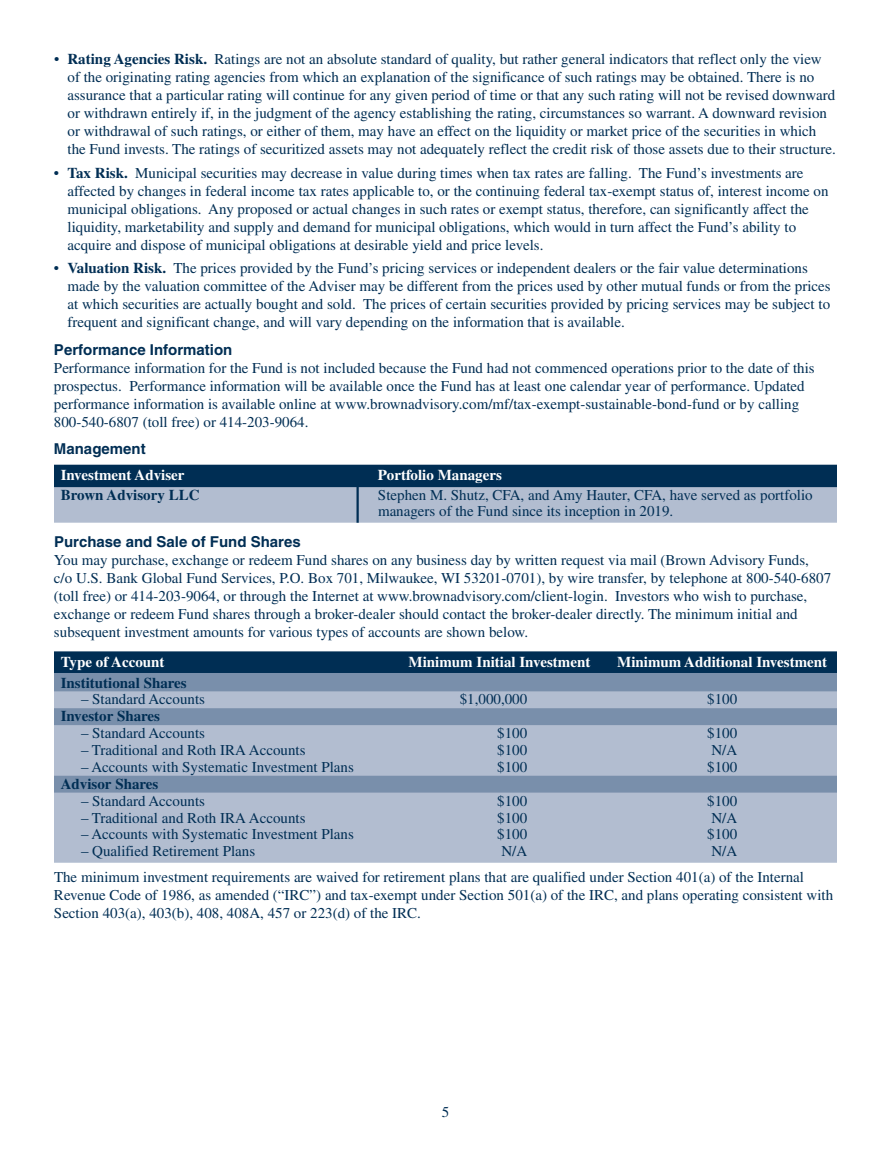
<style>
.page{position:relative;width:891px;height:1161px;background:#fff}
.page>*{position:absolute;margin:0;border:0;box-sizing:border-box;transform-origin:0 0}
.t1{font:15px/18px "Times";color:#002e54}
.t2{font:700 15px "Times";color:#fff}
.t3{font:700 15px "Times";color:#002e54}
.t4{font:700 15px "Helvetica";color:#002e54}
.s1{font-weight:700}
</style>
<div class="page">
<div style="left:54px;top:465px;width:783px;height:24px;background:#002e54"></div>
<div style="left:54px;top:487px;width:783px;height:20px;background:#b2bdd0"></div>
<div style="left:54px;top:503px;width:783px;height:20px;background:#b2bdd0"></div>
<div style="left:54px;top:651px;width:783px;height:23px;background:#002e54"></div>
<div style="left:54px;top:673px;width:783px;height:21px;background:#798fab"></div>
<div style="left:54px;top:691px;width:783px;height:20px;background:#b2bdd0"></div>
<div style="left:54px;top:708px;width:783px;height:20px;background:#798fab"></div>
<div style="left:54px;top:725px;width:783px;height:20px;background:#b2bdd0"></div>
<div style="left:54px;top:742px;width:783px;height:19px;background:#b2bdd0"></div>
<div style="left:54px;top:759px;width:783px;height:19px;background:#b2bdd0"></div>
<div style="left:54px;top:776px;width:783px;height:19px;background:#798fab"></div>
<div style="left:54px;top:793px;width:783px;height:19px;background:#b2bdd0"></div>
<div style="left:54px;top:809px;width:783px;height:20px;background:#b2bdd0"></div>
<div style="left:54px;top:826px;width:783px;height:20px;background:#b2bdd0"></div>
<div style="left:54px;top:843px;width:783px;height:20px;background:#b2bdd0"></div>
<hr style="left:357px;top:485px;width:2px;height:38px;background:#002e54">
<p class="t1" style="left:68px;top:52px;width:770px;text-indent:-14px">• <span class="s1">Rating Agencies Risk.</span> Ratings are not an absolute standard of quality, but rather general indicators that reflect only the view of the originating rating agencies from which an explanation of the significance of such ratings may be obtained. There is no assurance that a particular rating will continue for any given period of time or that any such rating will not be revised downward or withdrawn entirely if, in the judgment of the agency establishing the rating, circumstances so warrant. A downward revision or withdrawal of such ratings, or either of them, may have an effect on the liquidity or market price of the securities in which the Fund invests. The ratings of securitized assets may not adequately reflect the credit risk of those assets due to their structure.</p>
<p class="t1" style="left:67px;top:165px;width:763px;text-indent:-13px">• <span class="s1">Tax Risk.</span> Municipal securities may decrease in value during times when tax rates are falling. The Fund’s investments are affected by changes in federal income tax rates applicable to, or the continuing federal tax-exempt status of, interest income on municipal obligations. Any proposed or actual changes in such rates or exempt status, therefore, can significantly affect the liquidity, marketability and supply and demand for municipal obligations, which would in turn affect the Fund’s ability to acquire and dispose of municipal obligations at desirable yield and price levels.</p>
<p class="t1" style="left:67px;top:261px;width:765px;text-indent:-13px">• <span class="s1">Valuation Risk.</span> The prices provided by the Fund’s pricing services or independent dealers or the fair value determinations made by the valuation committee of the Adviser may be different from the prices used by other mutual funds or from the prices at which securities are actually bought and sold. The prices of certain securities provided by pricing services may be subject to frequent and significant change, and will vary depending on the information that is available.</p>
<p class="t4" style="left:54px;top:344px;width:180px">Performance Information</p>
<p class="t1" style="left:54px;top:360px;width:762px">Performance information for the Fund is not included because the Fund had not commenced operations prior to the date of this prospectus. Performance information will be available once the Fund has at least one calendar year of performance. Updated performance information is available online at www.brownadvisory.com/mf/tax-exempt-sustainable-bond-fund or by calling 800-540-6807 (toll free) or 414-203-9064.</p>
<p class="t4" style="left:54px;top:443px;width:93px">Management</p>
<p class="t2" style="left:61px;top:470px;width:125px">Investment Adviser</p>
<p class="t2" style="left:378px;top:470px;width:125px">Portfolio Managers</p>
<p class="t3" style="left:61px;top:490px;width:140px">Brown Advisory LLC</p>
<p class="t1" style="left:378px;top:489px;width:436px;line-height:16px">Stephen M. Shutz, CFA, and Amy Hauter, CFA, have served as portfolio managers of the Fund since its inception in 2019.</p>
<p class="t4" style="left:54px;top:536px;width:248px">Purchase and Sale of Fund Shares</p>
<p class="t1" style="left:54px;top:552px;width:779px">You may purchase, exchange or redeem Fund shares on any business day by written request via mail (Brown Advisory Funds,<br>c/o U.S. Bank Global Fund Services, P.O. Box 701, Milwaukee, WI 53201-0701), by wire transfer, by telephone at 800-540-6807 (toll free) or 414-203-9064, or through the Internet at www.brownadvisory.com/client-login. Investors who wish to purchase, exchange or redeem Fund shares through a broker-dealer should contact the broker-dealer directly. The minimum initial and subsequent investment amounts for various types of accounts are shown below.</p>
<p class="t2" style="left:61px;top:657px;width:105px">Type of Account</p>
<p class="t2" style="left:409px;top:657px;width:183px">Minimum Initial Investment</p>
<p class="t2" style="left:617px;top:657px;width:212px">Minimum Additional Investment</p>
<p class="t3" style="left:61px;top:677px;width:128px">Institutional Shares</p>
<p class="t1" style="left:81px;top:692px;width:126px">– Standard Accounts</p>
<p class="t1" style="left:460px;top:692px;width:69px">$1,000,000</p>
<p class="t1" style="left:707px;top:692px;width:31px">$100</p>
<p class="t3" style="left:61px;top:711px;width:101px">Investor Shares</p>
<p class="t1" style="left:81px;top:726px;width:126px">– Standard Accounts</p>
<p class="t1" style="left:497px;top:726px;width:31px">$100</p>
<p class="t1" style="left:707px;top:726px;width:31px">$100</p>
<p class="t1" style="left:81px;top:743px;width:226px">– Traditional and Roth IRA Accounts</p>
<p class="t1" style="left:497px;top:743px;width:31px">$100</p>
<p class="t1" style="left:711px;top:743px;width:27px">N/A</p>
<p class="t1" style="left:81px;top:759px;width:274px">– Accounts with Systematic Investment Plans</p>
<p class="t1" style="left:497px;top:759px;width:31px">$100</p>
<p class="t1" style="left:707px;top:759px;width:31px">$100</p>
<p class="t3" style="left:61px;top:779px;width:99px">Advisor Shares</p>
<p class="t1" style="left:81px;top:793px;width:126px">– Standard Accounts</p>
<p class="t1" style="left:497px;top:793px;width:31px">$100</p>
<p class="t1" style="left:707px;top:793px;width:31px">$100</p>
<p class="t1" style="left:81px;top:810px;width:226px">– Traditional and Roth IRA Accounts</p>
<p class="t1" style="left:497px;top:810px;width:31px">$100</p>
<p class="t1" style="left:711px;top:810px;width:27px">N/A</p>
<p class="t1" style="left:81px;top:827px;width:274px">– Accounts with Systematic Investment Plans</p>
<p class="t1" style="left:497px;top:827px;width:31px">$100</p>
<p class="t1" style="left:707px;top:827px;width:31px">$100</p>
<p class="t1" style="left:81px;top:844px;width:176px">– Qualified Retirement Plans</p>
<p class="t1" style="left:501px;top:844px;width:27px">N/A</p>
<p class="t1" style="left:54px;top:840px;width:752px;line-height:26.1px;text-indent:657px">N/A<br>The minimum investment requirements are waived for retirement plans that are qualified under Section 401(a) of the Internal</p>
<p class="t1" style="left:54px;top:888px;width:781px">Revenue Code of 1986, as amended (“IRC”) and tax-exempt under Section 501(a) of the IRC, and plans operating consistent with<br>Section 403(a), 403(b), 408, 408A, 457 or 223(d) of the IRC.</p>
<p class="t1" style="left:442px;top:1105px;width:9px">5</p>
</div>
